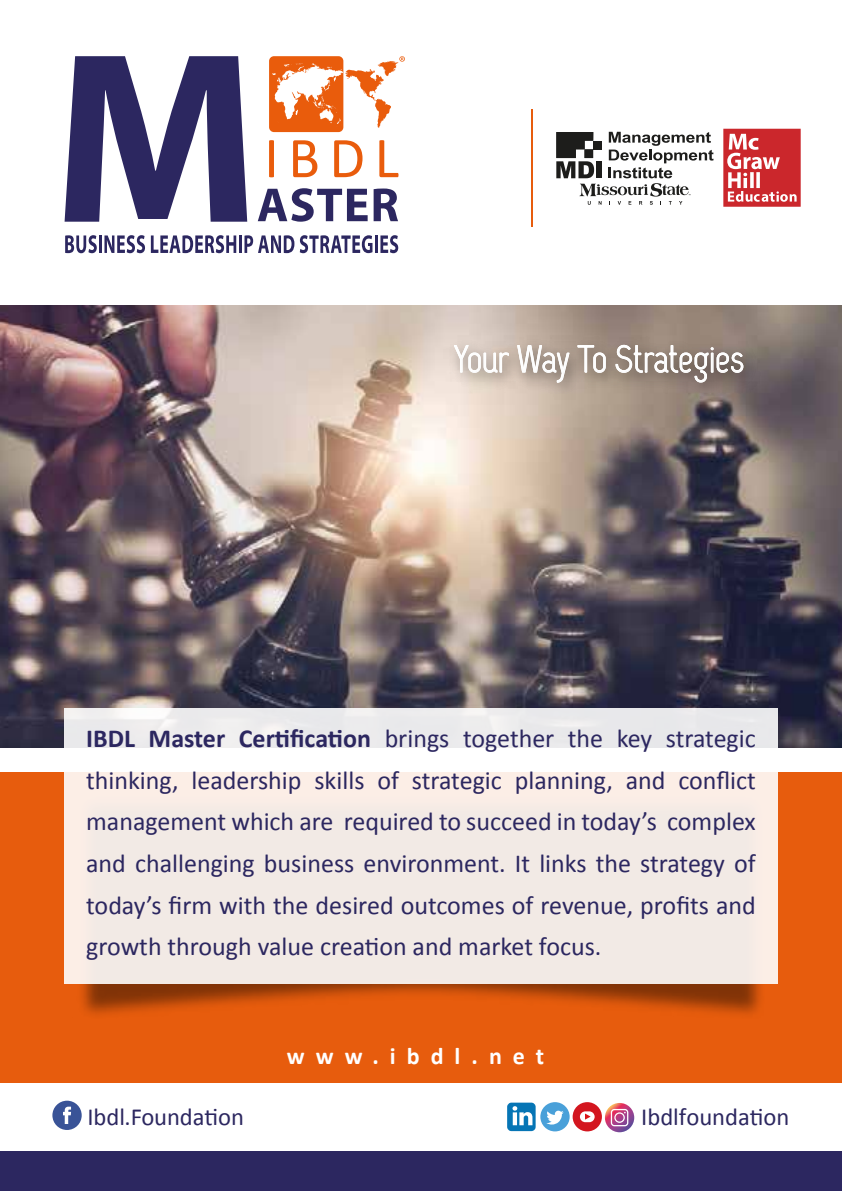
<style>
.page{position:relative;width:842px;height:1191px;background:#fff}
.page>*{position:absolute;margin:0;border:0;box-sizing:border-box;transform-origin:0 0}
.t1{font:38px "Capsuula";color:#fff}
.t2{font:26px/41.6px "Calibri";color:#2c2760;text-align:justify}
.t3{font:24.6px "Calibri";color:#2c2760}
.t4{font:700 24px "Calibri";letter-spacing:.46em;color:#fff}
.s1{font-weight:700}
</style>
<div class="page">
<div style="left:0;top:772px;width:842px;height:310px;background:#e75c0d"></div>
<img style="left:0;top:306px;width:842px;height:442px">
<div style="left:722px;top:127px;width:80px;height:81px;background:#f0c3c5"></div>
<svg style="left:723px;top:129px;width:78px;height:78px;background:#d65559"></svg>
<svg style="left:556px;top:132px;width:157px;height:73px"></svg>
<hr style="left:531px;top:109px;width:2px;height:117px;background:#e75c0d">
<div style="left:0;top:1151px;width:842px;height:40px;background:#2c2760"></div>
<img style="left:439px;top:325px;width:335px;height:85px">
<svg style="left:453px;top:344px;width:56px;height:29px;background:#d9cfc7"></svg>
<svg style="left:516px;top:342px;width:54px;height:41px;background:#c2b6ad"></svg>
<svg style="left:577px;top:344px;width:29px;height:29px"></svg>
<svg style="left:615px;top:344px;width:129px;height:39px;background:#a2968e"></svg>
<svg style="left:64px;top:708px;width:713px;height:276px;background:#f3ece8"></svg>
<div style="left:573px;top:1102px;width:29px;height:29px;background:#d3161f;border-radius:50%"></div>
<div style="left:580px;top:1111px;width:15px;height:11px;background:#fff;border-radius:5px"></div>
<svg style="left:585px;top:1113px;width:5px;height:6px"></svg>
<div style="left:540px;top:1102px;width:30px;height:29px;background:#49a0d9;border-radius:50%"></div>
<svg style="left:546px;top:1110px;width:17px;height:14px"></svg>
<svg style="left:605px;top:1103px;width:29px;height:29px"></svg>
<svg style="left:611px;top:1109px;width:17px;height:17px"></svg>
<svg style="left:507px;top:1102px;width:29px;height:29px"></svg>
<div style="left:52px;top:1100px;width:30px;height:30px;background:#395397;border-radius:50%"></div>
<svg style="left:63px;top:1106px;width:8px;height:18px"></svg>
<svg style="left:269px;top:56px;width:136px;height:76px"></svg>
<svg style="left:269px;top:140px;width:5px;height:37px"></svg>
<svg style="left:293px;top:140px;width:24px;height:37px"></svg>
<svg style="left:334px;top:140px;width:28px;height:37px"></svg>
<svg style="left:379px;top:140px;width:19px;height:37px"></svg>
<svg style="left:65px;top:56px;width:182px;height:166px"></svg>
<svg style="left:258px;top:188px;width:110px;height:34px"></svg>
<svg style="left:374px;top:188px;width:24px;height:33px"></svg>
<svg style="left:65px;top:235px;width:32px;height:18px"></svg>
<hr style="left:99px;top:235px;width:3px;height:18px;background:#2c2760">
<svg style="left:104px;top:235px;width:41px;height:18px"></svg>
<svg style="left:151px;top:235px;width:85px;height:18px"></svg>
<hr style="left:239px;top:235px;width:3px;height:18px;background:#2c2760">
<svg style="left:244px;top:235px;width:50px;height:18px"></svg>
<svg style="left:300px;top:235px;width:72px;height:18px"></svg>
<hr style="left:375px;top:235px;width:3px;height:18px;background:#2c2760">
<svg style="left:380px;top:235px;width:18px;height:18px"></svg>
<h1 class="t1" style="left:453px;top:337px;width:292px">Your Way To Strategies</h1>
<p class="t2" style="left:86px;top:718px;width:671px"><span class="s1">IBDL Master Certification</span> brings together the key strategic thinking, leadership skills of strategic planning, and conflict management which are required to succeed in today’s complex and challenging business environment. It links the strategy of today’s firm with the desired outcomes of revenue, profits and growth through value creation and market focus.</p>
<p class="t4" style="left:287px;top:1041px;width:259px">www.ibdl.net</p>
<p class="t3" style="left:87px;top:1101px;width:158px">Ibdl.Foundation</p>
<p class="t3" style="left:641px;top:1101px;width:150px">Ibdlfoundation</p>
</div>
